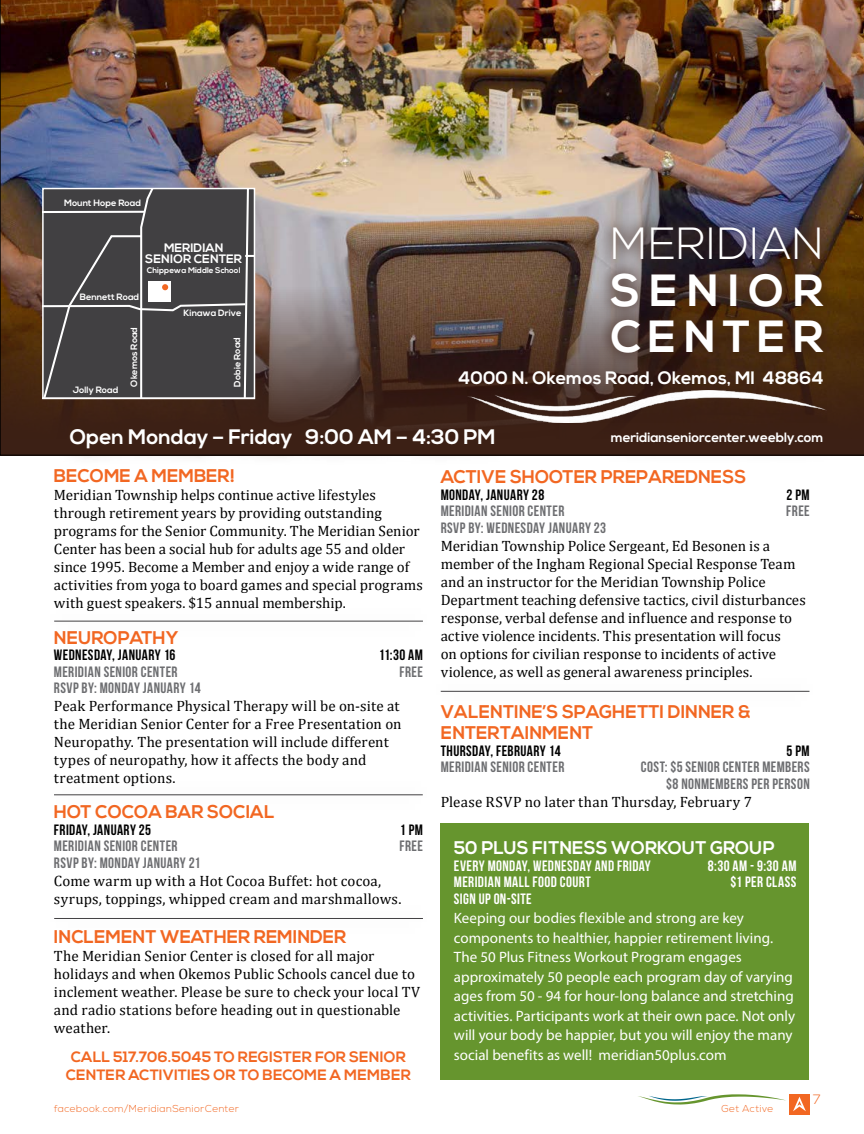
<style>
.page{position:relative;width:864px;height:1134px;background:#fff}
.page>*{position:absolute;margin:0;border:0;box-sizing:border-box;transform-origin:0 0}
.t1{font:700 45px/46.5px "Nexa";letter-spacing:.19em;color:#fff}
.t2{font:300 45px "Nexa";letter-spacing:.02em;color:#fff}
.t3{font:700 21px "Nexa";color:#fff}
.t4{font:700 18.3px/21.6px "Nexa";color:#f26722}
.t5{font:700 18.3px "Nexa";color:#fff}
.t6{font:700 18px "Nexa";color:#fff}
.t7{font:15px/18px "Cambria";letter-spacing:.005em;color:#000}
.t8{font:15px/19.5px "Myriad Pro";color:#fff}
.t9{font:15px/16.5px "Bebas Neue";letter-spacing:.025em;color:#6d6e71;text-align:right}
.t10{font:15px "Bebas Neue";letter-spacing:.025em;color:#fff}
.t11{font:15px "Bebas Neue";letter-spacing:.025em;color:#000}
.t12{font:700 15px/18px "Nexa";letter-spacing:.01em;color:#f26722;text-align:center}
.t13{font:700 13.5px "Nexa";letter-spacing:-.01em;color:#fff}
.t14{font:300 13.5px "Nexa";color:#f26722}
.t15{font:700 12.3px/11.2px "Nexa";color:#fff;text-align:center}
.t16{font:300 10.05px "Nexa";letter-spacing:.04em;color:#f26722}
.t17{font:700 9.15px "Nexa";color:#fff}
.t18{font:700 8.1px "Nexa";color:#fff}
</style>
<div class="page">
<div style="left:789px;top:1094px;width:21px;height:20px;background:#f26722"></div>
<svg style="left:793px;top:1097px;width:13px;height:14px"></svg>
<svg style="left:638px;top:1094px;width:148px;height:11px"></svg>
<div style="left:441px;top:824px;width:368px;height:256px;background:#66952e"></div>
<img style="left:0;top:0;width:864px;height:455px">
<svg style="left:45px;top:191px;width:207px;height:205px;background:#4b4a4c"></svg>
<div style="left:42px;top:188px;width:213px;height:211px;border:2px solid #fff"></div>
<div style="left:47px;top:405px;width:470px;height:64px;background:#3c2015;opacity:.58"></div>
<div style="left:58px;top:417px;width:448px;height:44px;background:#3c2015;opacity:.75"></div>
<div style="left:588px;top:204px;width:258px;height:173px;background:#3c2015;opacity:.58"></div>
<div style="left:599px;top:215px;width:236px;height:150px;background:#3c2015;opacity:.75"></div>
<div style="left:590px;top:409px;width:253px;height:57px;background:#3c2015;opacity:.58"></div>
<div style="left:599px;top:420px;width:235px;height:36px;background:#3c2015"></div>
<div style="left:457px;top:371px;width:380px;height:70px;background:#3c2015;opacity:.58"></div>
<img style="left:467px;top:390px;width:359px;height:32px">
<hr style="left:54px;top:621px;width:369px;height:1px;background:#414042">
<hr style="left:54px;top:795px;width:369px;height:1px;background:#414042">
<hr style="left:441px;top:691px;width:369px;height:1px;background:#414042">
<hr style="left:54px;top:918px;width:369px;height:1px;background:#414042">
<p class="t17" style="left:64px;top:198px;width:79px">Mount Hope Road</p>
<p class="t15" style="left:145px;top:243px;width:98px">MERIDIAN<br>SENIOR CENTER</p>
<p class="t18" style="left:147px;top:265px;width:95px">Chippewa Middle School</p>
<p class="t17" style="left:80px;top:292px;width:61px">Bennett Road</p>
<p class="t17" style="left:184px;top:308px;width:59px">Kinawa Drive</p>
<p class="t17" style="left:73px;top:385px;width:47px">Jolly Road</p>
<p class="t17" style="left:129px;top:387px;width:61px;rotate:-90deg">Okemos Road</p>
<p class="t17" style="left:232px;top:387px;width:51px;rotate:-90deg">Dobie Road</p>
<h1 class="t2" style="left:611px;top:218px;width:215px">MERIDIAN</h1>
<h1 class="t1" style="left:611px;top:269px;width:215px">SENIOR<br>CENTER</h1>
<p class="t6" style="left:458px;top:368px;width:367px">4000 N. Okemos Road, Okemos, MI 48864</p>
<h2 class="t3" style="left:70px;top:425px;width:427px">Open Monday – Friday 9:00 AM – 4:30 PM</h2>
<p class="t13" style="left:611px;top:430px;width:214px">meridianseniorcenter.weebly.com</p>
<p class="t4" style="left:54px;top:466px;width:183px">BECOME A MEMBER!</p>
<p class="t7" style="left:54px;top:486px;width:371px">Meridian Township helps continue active lifestyles through retirement years by providing outstanding programs for the Senior Community. The Meridian Senior Center has been a social hub for adults age 55 and older since 1995. Become a Member and enjoy a wide range of activities from yoga to board games and special programs with guest speakers. $15 annual membership.</p>
<p class="t4" style="left:54px;top:627px;width:126px">NEUROPATHY</p>
<p class="t11" style="left:54px;top:647px;width:123px">WEDNESDAY, JANUARY 16</p>
<p class="t11" style="left:379px;top:647px;width:46px">11:30 AM</p>
<p class="t9" style="left:54px;top:663px;width:125px">MERIDIAN SENIOR CENTER</p>
<p class="t9" style="left:399px;top:663px;width:25px">FREE</p>
<p class="t9" style="left:54px;top:679px;width:148px">RSVP BY: MONDAY JANUARY 14</p>
<p class="t7" style="left:54px;top:697px;width:349px">Peak Performance Physical Therapy will be on-site at the Meridian Senior Center for a Free Presentation on Neuropathy. The presentation will include different types of neuropathy, how it affects the body and treatment options.</p>
<p class="t4" style="left:54px;top:802px;width:222px">HOT COCOA BAR SOCIAL</p>
<p class="t11" style="left:54px;top:821px;width:99px">FRIDAY, JANUARY 25</p>
<p class="t11" style="left:400px;top:821px;width:25px">1 PM</p>
<p class="t9" style="left:54px;top:837px;width:125px">MERIDIAN SENIOR CENTER</p>
<p class="t9" style="left:399px;top:837px;width:25px">FREE</p>
<p class="t9" style="left:54px;top:854px;width:148px">RSVP BY: MONDAY JANUARY 21</p>
<p class="t7" style="left:54px;top:871px;width:349px">Come warm up with a Hot Cocoa Buffet: hot cocoa, syrups, toppings, whipped cream and marshmallows.</p>
<p class="t4" style="left:54px;top:927px;width:294px">INCLEMENT WEATHER REMINDER</p>
<p class="t7" style="left:54px;top:947px;width:368px">The Meridian Senior Center is closed for all major holidays and when Okemos Public Schools cancel due to inclement weather. Please be sure to check your local TV and radio stations before heading out in questionable weather.</p>
<p class="t12" style="left:66px;top:1049px;width:347px">CALL 517.706.5045 TO REGISTER FOR SENIOR<br>CENTER ACTIVITIES OR TO BECOME A MEMBER</p>
<p class="t16" style="left:54px;top:1103px;width:187px">facebook.com/MeridianSeniorCenter</p>
<p class="t4" style="left:441px;top:467px;width:307px">ACTIVE SHOOTER PREPAREDNESS</p>
<p class="t11" style="left:441px;top:486px;width:105px">MONDAY, JANUARY 28</p>
<p class="t11" style="left:787px;top:486px;width:25px">2 PM</p>
<p class="t9" style="left:441px;top:502px;width:125px">MERIDIAN SENIOR CENTER</p>
<p class="t9" style="left:786px;top:502px;width:25px">FREE</p>
<p class="t9" style="left:441px;top:519px;width:167px">RSVP BY: WEDNESDAY JANUARY 23</p>
<p class="t7" style="left:441px;top:536px;width:367px">Meridian Township Police Sergeant, Ed Besonen is a member of the Ingham Regional Special Response Team and an instructor for the Meridian Township Police Department teaching defensive tactics, civil disturbances response, verbal defense and influence and response to active violence incidents. This presentation will focus<br>on options for civilian response to incidents of active violence, as well as general awareness principles.</p>
<p class="t4" style="left:441px;top:701px;width:312px">VALENTINE’S SPAGHETTI DINNER &amp;<br>ENTERTAINMENT</p>
<p class="t11" style="left:441px;top:742px;width:121px">THURSDAY, FEBRUARY 14</p>
<p class="t11" style="left:787px;top:742px;width:25px">5 PM</p>
<p class="t9" style="left:441px;top:759px;width:125px">MERIDIAN SENIOR CENTER</p>
<p class="t9" style="left:641px;top:759px;width:170px">COST: $5 SENIOR CENTER MEMBERS $8 NONMEMBERS PER PERSON</p>
<p class="t7" style="left:441px;top:793px;width:313px">Please RSVP no later than Thursday, February 7</p>
<p class="t5" style="left:454px;top:838px;width:322px">50 PLUS FITNESS WORKOUT GROUP</p>
<p class="t10" style="left:454px;top:858px;width:198px">EVERY MONDAY, WEDNESDAY AND FRIDAY</p>
<p class="t10" style="left:708px;top:858px;width:90px">8:30 AM - 9:30 AM</p>
<p class="t10" style="left:454px;top:874px;width:138px">MERIDIAN MALL FOOD COURT</p>
<p class="t10" style="left:731px;top:874px;width:67px">$1 PER CLASS</p>
<p class="t10" style="left:454px;top:891px;width:79px">SIGN UP ON-SITE</p>
<p class="t8" style="left:454px;top:908px;width:343px">Keeping our bodies flexible and strong are key components to healthier, happier retirement living.<br>The 50 Plus Fitness Workout Program engages approximately 50 people each program day of varying ages from 50 - 94 for hour-long balance and stretching activities. Participants work at their own pace. Not only will your body be happier, but you will enjoy the many social benefits as well! meridian50plus.com</p>
<p class="t16" style="left:721px;top:1103px;width:54px">Get Active</p>
<p class="t14" style="left:813px;top:1092px;width:9px">7</p>
</div>
